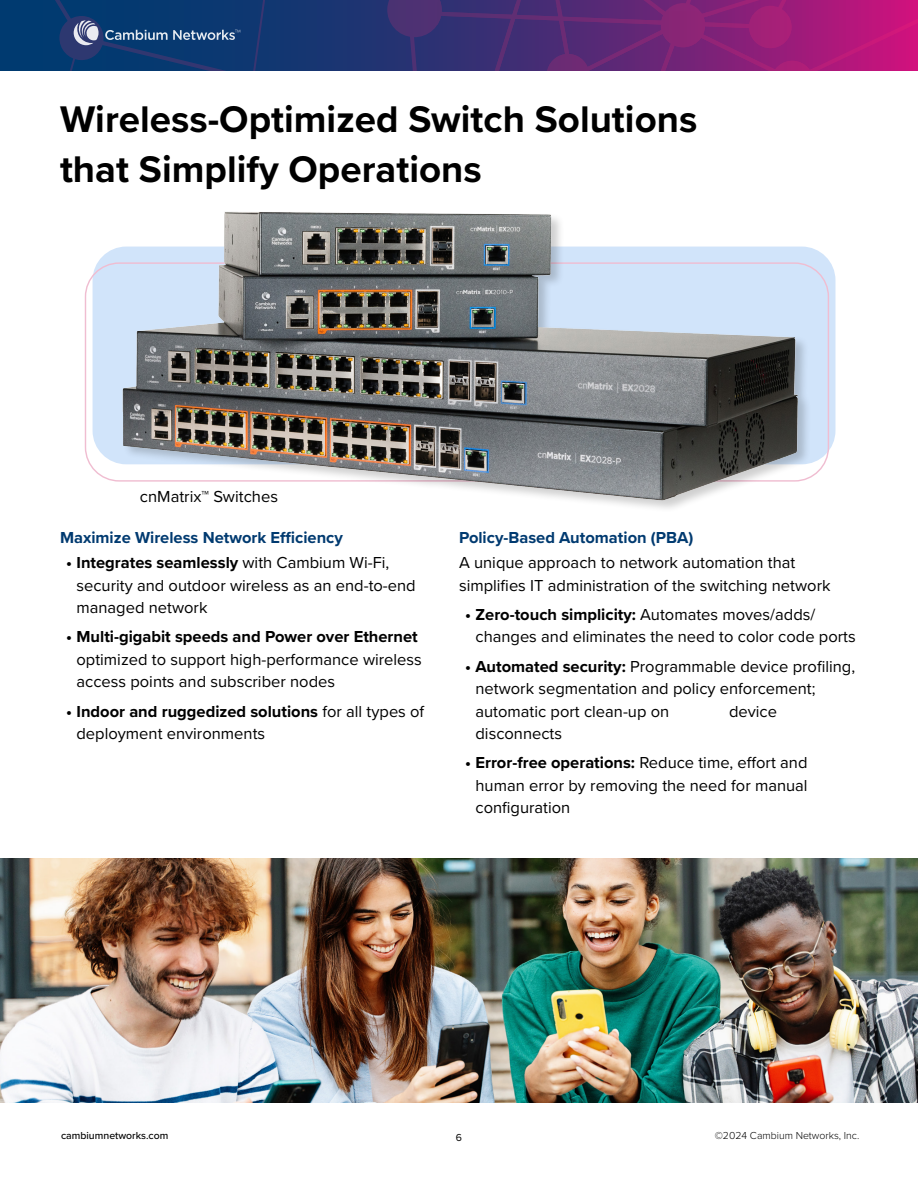
<style>
.page{position:relative;width:918px;height:1188px;background:#fff}
.page>*{position:absolute;margin:0;border:0;box-sizing:border-box;transform-origin:0 0}
.Single_Column{font:700 38.4px "Proxima Nova";color:#000}
.Single_Column-2{font:16.5px/22.5px "Proxima Nova";color:#000}
.Single_Column-3{font:700 16.5px "Proxima Nova";color:#003a70}
.t1{font:300 10.5px "Proxima Nova";color:#000}
.t2{font:500 10.5px "Proxima Nova";color:#000}
.t3{font:10.5px "Proxima Nova";color:#000}
.s1{font-weight:700}
</style>
<div class="page">
<svg style="left:0;top:0;width:918px;height:70px;background:#4c2f75"></svg>
<img style="left:84px;top:212px;width:749px;height:296px">
<img style="left:0;top:858px;width:918px;height:244px">
<p class="Single_Column" style="left:60px;top:91px;width:639px">Wireless-Optimized Switch Solutions</p>
<p class="Single_Column" style="left:60px;top:140px;width:423px">that Simplify Operations</p>
<p class="Single_Column-2" style="left:140px;top:485px;width:140px">cnMatrix™ Switches</p>
<p class="Single_Column-3" style="left:60px;top:525px;width:284px">Maximize Wireless Network Efficiency</p>
<p class="Single_Column-2" style="left:76px;top:551px;width:341px;text-indent:-10px"><span class="s1">• Integrates seamlessly</span> with Cambium Wi-Fi, security and outdoor wireless as an end-to-end managed network</p>
<p class="Single_Column-2" style="left:76px;top:625px;width:347px;text-indent:-10px"><span class="s1">• Multi-gigabit speeds and Power over Ethernet </span>optimized to support high-performance wireless access points and subscriber nodes</p>
<p class="Single_Column-2" style="left:76px;top:699px;width:349px;text-indent:-10px"><span class="s1">• Indoor and ruggedized solutions</span> for all types of deployment environments</p>
<p class="Single_Column-3" style="left:459px;top:525px;width:236px">Policy-Based Automation (PBA)</p>
<p class="Single_Column-2" style="left:459px;top:551px;width:373px">A unique approach to network automation that simplifies IT administration of the switching network</p>
<p class="Single_Column-2" style="left:476px;top:602px;width:382px;text-indent:-10px"><span class="s1">• Zero-touch simplicity:</span> Automates moves/adds/ changes and eliminates the need to color code ports</p>
<p class="Single_Column-2" style="left:476px;top:654px;width:381px;text-indent:-10px"><span class="s1">• Automated security:</span> Programmable device profiling, network segmentation and policy enforcement; automatic port clean-up on</p>
<p class="Single_Column-2" style="left:729px;top:699px;width:50px">device</p>
<p class="Single_Column-2" style="left:476px;top:722px;width:88px">disconnects</p>
<p class="Single_Column-2" style="left:476px;top:751px;width:334px;text-align:justify;text-indent:-10px"><span class="s1">• Error-free operations:</span> Reduce time, effort and human error by removing the need for manual configuration</p>
<p class="t2" style="left:61px;top:1128px;width:109px">cambiumnetworks.com</p>
<p class="t3" style="left:456px;top:1130px;width:8px">6</p>
<p class="t1" style="left:715px;top:1128px;width:146px">©2024 Cambium Networks, Inc.</p>
</div>
